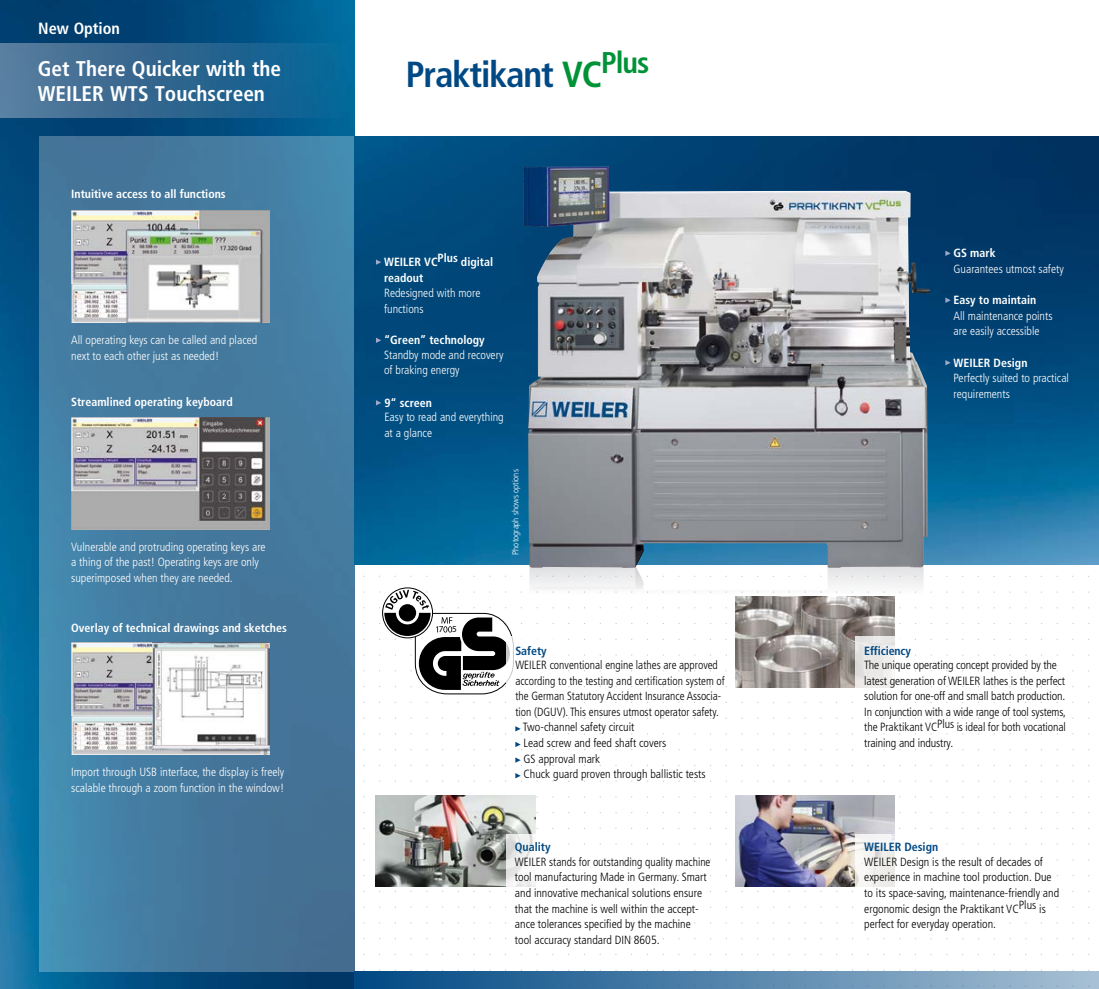
<style>
.page{position:relative;width:1099px;height:989px;background:#fff}
.page>*{position:absolute;margin:0;border:0;box-sizing:border-box;transform-origin:0 0}
.t1{font:700 condensed 36.25px "Frutiger";letter-spacing:-.03em;color:#004984}
.t2{font:700 condensed 21.25px/25.5px "Frutiger";color:#fff}
.t3{font:700 condensed 16.25px "Frutiger";color:#fff}
.t4{font:300 condensed 11.88px/15.6px "Frutiger";color:#000}
.t5{font:300 condensed 11.88px/15.6px "Frutiger";color:#fff}
.t6{font:300 condensed 11.88px/15.6px "Frutiger";color:#000;scale:.96 1}
.t7{font:700 condensed 11.88px/15.6px "Frutiger";color:#fff}
.t8{font:700 condensed 11.88px "Frutiger";color:#004984}
.t9{font:9.25px "Myriad Pro";color:#000}
.t10{font:300 condensed 8.75px "Frutiger";color:#fff}
.s1{color:#009237}
</style>
<div class="page">
<img style="left:0;top:0;width:354px;height:989px">
<div style="left:0;top:43px;width:354px;height:74px;background:linear-gradient(to right,#5a7696,#015f92)"></div>
<svg style="left:39px;top:136px;width:315px;height:835px;fill:#447b9e"></svg>
<img style="left:354px;top:136px;width:744px;height:429px">
<img style="left:529px;top:568px;width:395px;height:252px">
<img style="left:523px;top:167px;width:407px;height:401px">
<svg style="left:376px;top:259px;width:5px;height:6px"></svg>
<svg style="left:376px;top:337px;width:5px;height:6px"></svg>
<svg style="left:376px;top:400px;width:5px;height:5px"></svg>
<svg style="left:945px;top:251px;width:5px;height:5px"></svg>
<svg style="left:945px;top:292px;width:5px;height:17px"></svg>
<svg style="left:945px;top:355px;width:5px;height:10px"></svg>
<div style="left:354px;top:971px;width:744px;height:18px;background:linear-gradient(to right,#004883,#a8c0d4)"></div>
<img style="left:376px;top:795px;width:159px;height:91px">
<svg style="left:379px;top:591px;width:23px;height:49px"></svg>
<svg style="left:402px;top:590px;width:111px;height:104px"></svg>
<img style="left:71px;top:418px;width:199px;height:111px">
<img style="left:71px;top:211px;width:199px;height:111px">
<img style="left:71px;top:642px;width:199px;height:112px">
<svg style="left:506px;top:834px;width:48px;height:58px"></svg>
<div style="left:506px;top:637px;width:54px;height:67px;background:#fff"></div>
<svg style="left:515px;top:726px;width:7px;height:8px"></svg>
<svg style="left:515px;top:742px;width:7px;height:8px"></svg>
<svg style="left:515px;top:757px;width:7px;height:9px"></svg>
<svg style="left:515px;top:773px;width:7px;height:8px"></svg>
<img style="left:735px;top:596px;width:160px;height:91px">
<img style="left:735px;top:795px;width:160px;height:91px">
<svg style="left:855px;top:637px;width:55px;height:67px"></svg>
<svg style="left:855px;top:834px;width:45px;height:58px;fill:#f5f4f3"></svg>
<h3 class="t3" style="left:38px;top:19px;width:83px">New Option</h3>
<h2 class="t2" style="left:38px;top:56px;width:245px">Get There Quicker with the<br>WEILER WTS Touchscreen</h2>
<p class="t7" style="left:71px;top:186px;width:156px">Intuitive access to all functions</p>
<p class="t5" style="left:71px;top:333px;width:188px">All operating keys can be called and placed next to each other just as needed!</p>
<p class="t7" style="left:71px;top:394px;width:163px">Streamlined operating keyboard</p>
<p class="t5" style="left:71px;top:539px;width:196px">Vulnerable and protruding operating keys are a thing of the past! Operating keys are only superimposed when they are needed.</p>
<p class="t7" style="left:71px;top:619px;width:217px">Overlay of technical drawings and sketches</p>
<p class="t5" style="left:71px;top:764px;width:215px">Import through USB interface, the display is freely scalable through a zoom function in the window!</p>
<h1 class="t1" style="left:406px;top:53px;width:245px">Praktikant <span class="s1">VC</span><sup>Plus</sup></h1>
<p class="t7" style="left:384px;top:254px;width:110px">WEILER VCPlus digital readout</p>
<p class="t5" style="left:384px;top:285px;width:98px">Redesigned with more functions</p>
<p class="t7" style="left:384px;top:332px;width:102px">“Green” technology</p>
<p class="t5" style="left:384px;top:347px;width:121px">Standby mode and recovery of braking energy</p>
<p class="t7" style="left:384px;top:395px;width:49px">9“ screen</p>
<p class="t5" style="left:384px;top:409px;width:121px">Easy to read and everything at a glance</p>
<p class="t10" style="left:510px;top:554px;width:87px;rotate:-90deg">Photograph shows options</p>
<p class="t9" style="left:438px;top:623px;width:20px">7 5</p>
<p class="t8" style="left:515px;top:643px;width:33px">Safety</p>
<p class="t6" style="left:515px;top:657px;width:212px">WEILER conventional engine lathes are approved</p>
<p class="t6" style="left:515px;top:673px;width:220px">according to the testing and certification system of</p>
<p class="t6" style="left:515px;top:688px;width:216px">the German Statutory Accident Insurance Associa-</p>
<p class="t6" style="left:515px;top:704px;width:213px">tion (DGUV). This ensures utmost operator safety.</p>
<p class="t4" style="left:523px;top:719px;width:113px">Two-channel safety circuit</p>
<p class="t4" style="left:523px;top:735px;width:144px">Lead screw and feed shaft covers</p>
<p class="t4" style="left:523px;top:751px;width:78px">GS approval mark</p>
<p class="t4" style="left:523px;top:766px;width:184px">Chuck guard proven through ballistic tests</p>
<p class="t8" style="left:515px;top:840px;width:37px">Quality</p>
<p class="t6" style="left:515px;top:854px;width:205px">WEILER stands for outstanding quality machine tool manufacturing Made in Germany. Smart and innovative mechanical solutions ensure that the machine is well within the accept&shy;ance tolerances specified by the machine tool accuracy standard DIN 8605.</p>
<p class="t7" style="left:953px;top:245px;width:44px">GS mark</p>
<p class="t5" style="left:953px;top:261px;width:112px">Guarantees utmost safety</p>
<p class="t7" style="left:953px;top:292px;width:84px">Easy to maintain</p>
<p class="t5" style="left:953px;top:308px;width:100px">All maintenance points are easily accessible</p>
<p class="t7" style="left:953px;top:355px;width:75px">WEILER Design</p>
<p class="t5" style="left:953px;top:370px;width:117px">Perfectly suited to practical requirements</p>
<p class="t8" style="left:864px;top:643px;width:48px">Efficiency</p>
<p class="t4" style="left:864px;top:657px;width:203px">The unique operating concept provided by the latest generation of WEILER lathes is the perfect solution for one-off and small batch production.<br>In conjunction with a wide range of tool systems, the Praktikant VCPlus is ideal for both vocational training and industry.</p>
<p class="t8" style="left:864px;top:840px;width:75px">WEILER Design</p>
<p class="t4" style="left:864px;top:854px;width:196px">WEILER Design is the result of decades of experience in machine tool production. Due to its space-saving, maintenance-friendly and ergonomic design the Praktikant VCPlus is perfect for everyday operation.</p>
</div>
